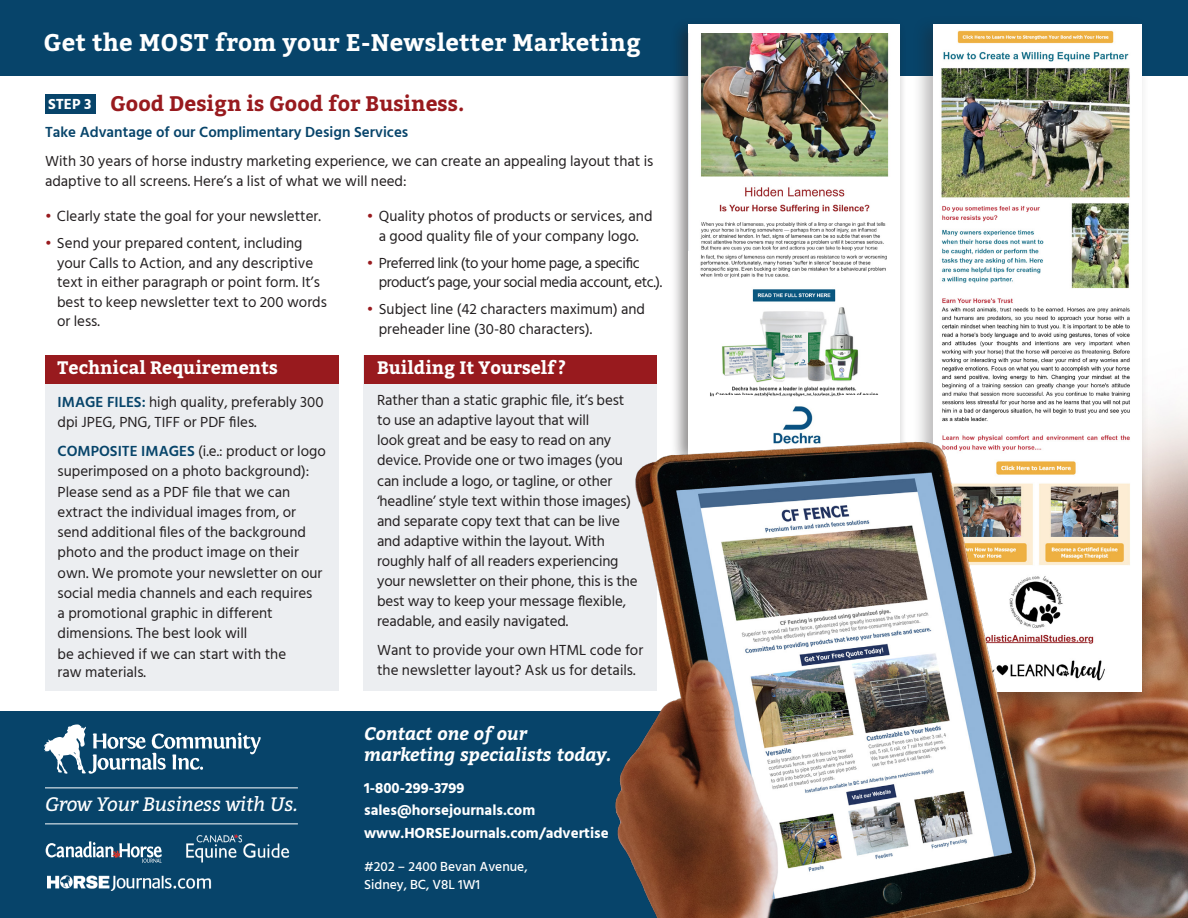
<style>
.page{position:relative;width:1188px;height:918px;background:#fff}
.page>*{position:absolute;margin:0;border:0;box-sizing:border-box;transform-origin:0 0}
.t1{font:700 24px "Bitter";letter-spacing:.01em;color:#fff}
.t2{font:700 21px "Bitter";color:#981a1e}
.t3{font:italic 19.5px "Bitter";letter-spacing:-.01em;color:#fff}
.t4{font:italic 700 18px/21px "Bitter";color:#fff}
.t5{font:700 18px "Bitter";color:#fff}
.t6{font:15px/20.2px "Hind Siliguri";color:#231f20}
.t7{font:15px/19.5px "Hind Siliguri";letter-spacing:-.03em;color:#231f20}
.t8{font:700 15px/22.5px "Hind Siliguri";color:#fff}
.t9{font:600 15px "Hind Siliguri";color:#07446a}
.t10{font:500 13.5px/18px "Hind Siliguri";color:#fff}
.s1{color:#981a1e}
.s2{font-weight:600;color:#07446a}
</style>
<div class="page">
<div style="left:363px;top:355px;width:292px;height:335px;background:#eceef1"></div>
<div style="left:0;top:0;width:1188px;height:76px;background:#07446a"></div>
<div style="left:0;top:712px;width:819px;height:206px;background:#07446a"></div>
<img style="left:44px;top:725px;width:42px;height:49px">
<svg style="left:46px;top:841px;width:116px;height:22px"></svg>
<img style="left:186px;top:834px;width:104px;height:29px">
<img style="left:48px;top:875px;width:164px;height:16px">
<hr style="left:45px;top:788px;width:253px;height:1px;background:#fff">
<hr style="left:45px;top:824px;width:253px;height:1px;background:#fff">
<div style="left:912px;top:14px;width:238px;height:696px;background:#231f20;opacity:.3"></div>
<img style="left:933px;top:25px;width:209px;height:396px">
<div style="left:364px;top:355px;width:293px;height:29px;background:#981a1e"></div>
<div style="left:45px;top:94px;width:50px;height:20px;background:#07446a"></div>
<div style="left:45px;top:355px;width:293px;height:335px;background:#eceef1"></div>
<div style="left:45px;top:355px;width:293px;height:29px;background:#981a1e"></div>
<div style="left:670px;top:20px;width:237px;height:452px;background:#231f20;opacity:.3"></div>
<img style="left:689px;top:32px;width:211px;height:389px">
<div style="left:689px;top:24px;width:211px;height:8px;background:#fff"></div>
<img style="left:689px;top:251px;width:211px;height:165px">
<div style="left:694px;top:304px;width:200px;height:101px;background:#fff"></div>
<img style="left:722px;top:307px;width:137px;height:76px">
<img style="left:705px;top:386px;width:178px;height:20px">
<img style="left:716px;top:396px;width:162px;height:25px">
<img style="left:558px;top:421px;width:630px;height:497px">
<p class="t1" style="left:44px;top:27px;width:599px">Get the MOST from your E-Newsletter Marketing</p>
<p class="t8" style="left:48px;top:93px;width:45px">STEP 3</p>
<p class="t2" style="left:110px;top:90px;width:356px">Good Design is Good for Business.</p>
<p class="t9" style="left:45px;top:121px;width:365px">Take Advantage of our Complimentary Design Services</p>
<p class="t6" style="left:45px;top:152px;width:610px">With 30 years of horse industry marketing experience, we can create an appealing layout that is adaptive to all screens. Here’s a list of what we will need:</p>
<p class="t6" style="left:45px;top:207px;width:277px"><span class="s1">•</span> Clearly state the goal for your newsletter.</p>
<p class="t6" style="left:57px;top:235px;width:271px;line-height:19.5px;text-indent:-12px"><span class="s1">•</span> Send your prepared content, including your Calls to Action, and any descriptive text in either paragraph or point form. It’s best to keep newsletter text to 200 words or less.</p>
<p class="t6" style="left:367px;top:208px;width:287px;line-height:19.5px;text-align:center"><span class="s1">•</span> Quality photos of products or services, and a good quality file of your company logo.</p>
<p class="t7" style="left:379px;top:254px;width:285px;text-indent:-12px"><span class="s1">•</span> Preferred link (to your home page, a specific product’s page, your social media account, etc.).</p>
<p class="t6" style="left:379px;top:301px;width:268px;line-height:19.5px;text-indent:-12px"><span class="s1">•</span> Subject line (42 characters maximum) and preheader line (30-80 characters).</p>
<p class="t5" style="left:58px;top:356px;width:222px">Technical Requirements</p>
<p class="t6" style="left:58px;top:393px;width:267px"><span class="s2">IMAGE FILES:</span> high quality, preferably 300 dpi JPEG, PNG, TIFF or PDF files.</p>
<p class="t6" style="left:58px;top:442px;width:270px"><span class="s2">COMPOSITE IMAGES</span> (i.e.: product or logo superimposed on a photo background):<br>Please send as a PDF file that we can extract the individual images from, or send additional files of the background photo and the product image on their own. We promote your newsletter on our social media channels and each requires<br>a promotional graphic in different dimensions. The best look will<br>be achieved if we can start with the</p>
<p class="t6" style="left:58px;top:663px;width:90px">raw materials.</p>
<p class="t3" style="left:45px;top:792px;width:255px">Grow Your Business with Us.</p>
<p class="t5" style="left:377px;top:356px;width:190px">Building It Yourself ?</p>
<p class="t6" style="left:377px;top:391px;width:262px">Rather than a static graphic file, it’s best to use an adaptive layout that will<br>look great and be easy to read on any device. Provide one or two images (you can include a logo, or tagline, or other ‘headline’ style text within those images) and separate copy text that can be live and adaptive within the layout. With roughly half of all readers experiencing your newsletter on their phone, this is the best way to keep your message flexible, readable, and easily navigated.</p>
<p class="t6" style="left:377px;top:641px;width:268px">Want to provide your own HTML code for the newsletter layout? Ask us for details.</p>
<p class="t4" style="left:364px;top:724px;width:249px">Contact one of our marketing specialists today.</p>
<p class="t8" style="left:364px;top:777px;width:246px">1-800-299-3799 sales@horsejournals.com www.HORSEJournals.com/advertise</p>
<p class="t10" style="left:364px;top:858px;width:165px">#202 – 2400 Bevan Avenue,<br>Sidney, BC, V8L 1W1</p>
</div>
